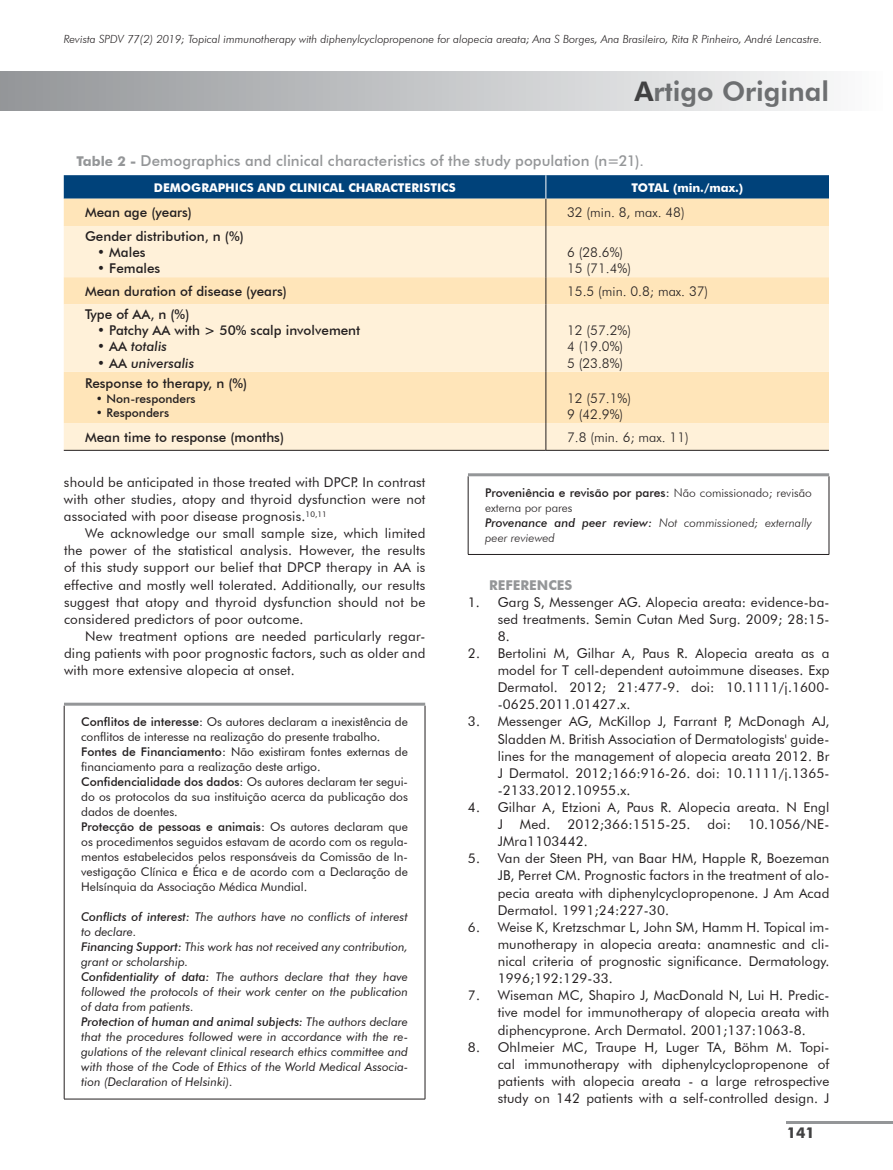
<style>
.page{position:relative;width:893px;height:1170px;background:#fff}
.page>*{position:absolute;margin:0;border:0;box-sizing:border-box;transform-origin:0 0}
.t1{font:800 27px "Futura BT";color:#6d6f71}
.t2{font:500 15px "Futura BT";letter-spacing:.005em;color:#949698}
.t3{font:700 15px "Futura BT";color:#414142}
.t4{font:13.5px/17.1px "Futura BT";letter-spacing:.01em;color:#231f20;text-align:justify}
.t5{font:500 13.5px "Futura BT";color:#231f20}
.t6{font:300 13.5px/16.2px "Futura BT";color:#231f20}
.t7{font:italic 500 13.5px "Futura BT";color:#231f20}
.t8{font:700 13.5px "Futura BT";color:#949698}
.t9{font:12px/15px "Futura BT";color:#231f20}
.t10{font:italic 12px/15px "Futura BT";color:#231f20}
.t11{font:300 12px/15px "Futura BT";color:#231f20}
.t12{font:700 12px "Futura BT";color:#fff}
.t13{font:500 12px "Futura BT";color:#231f20}
.t14{font:italic 300 11.25px "Futura BT";color:#231f20}
.s1{color:#414142}
.s2{font-weight:700;font-size:13.5px}
.s3{font-style:normal}
.s4{font-weight:500}
.s5{font-weight:500;font-style:italic}
.s6{font-style:italic}
</style>
<div class="page">
<hr style="left:787px;top:1120px;width:106px;height:3px;background:#949698">
<div style="left:0;top:72px;width:893px;height:38px;background:linear-gradient(to right,#939598,#fcfdfd)"></div>
<hr style="left:64px;top:705px;width:1px;height:393px;background:#231f20">
<hr style="left:425px;top:705px;width:1px;height:393px;background:#231f20">
<hr style="left:64px;top:1098px;width:361px;height:1px;background:#231f20">
<hr style="left:64px;top:702px;width:361px;height:3px;background:#949698">
<hr style="left:468px;top:476px;width:1px;height:78px;background:#231f20">
<hr style="left:829px;top:476px;width:1px;height:78px;background:#231f20">
<hr style="left:468px;top:554px;width:361px;height:1px;background:#231f20">
<hr style="left:468px;top:473px;width:361px;height:3px;background:#949698">
<svg style="left:64px;top:226px;width:765px;height:224px;background:#feeccd"></svg>
<hr style="left:64px;top:450px;width:482px;height:1px;background:#231f20">
<hr style="left:546px;top:450px;width:283px;height:1px;background:#231f20">
<hr style="left:546px;top:226px;width:1px;height:51px;background:#231f20">
<svg style="left:546px;top:277px;width:1px;height:27px"></svg>
<hr style="left:546px;top:304px;width:1px;height:68px;background:#231f20">
<hr style="left:546px;top:372px;width:1px;height:51px;background:#231f20">
<svg style="left:546px;top:423px;width:1px;height:27px"></svg>
<svg style="left:64px;top:175px;width:765px;height:51px;background:#8a9a9c"></svg>
<p class="t14" style="left:64px;top:32px;width:760px">Revista SPDV 77(2) 2019; Topical immunotherapy with diphenylcyclopropenone for alopecia areata; Ana S Borges, Ana Brasileiro, Rita R Pinheiro, André Lencastre.</p>
<h1 class="t1" style="left:634px;top:75px;width:196px"><span class="s1">A</span>rtigo Original</h1>
<p class="t2" style="left:77px;top:151px;width:569px"><span class="s2">Table 2 -</span> Demographics and clinical characteristics of the study population (n=21).</p>
<p class="t12" style="left:154px;top:180px;width:303px">DEMOGRAPHICS AND CLINICAL CHARACTERISTICS</p>
<p class="t12" style="left:632px;top:180px;width:113px">TOTAL (min./max.)</p>
<p class="t5" style="left:85px;top:204px;width:108px">Mean age (years)</p>
<p class="t6" style="left:567px;top:204px;width:119px">32 (min. 8, max. 48)</p>
<p class="t5" style="left:85px;top:227px;width:160px">Gender distribution, n (%)</p>
<p class="t5" style="left:97px;top:244px;width:50px">• Males</p>
<p class="t5" style="left:97px;top:260px;width:65px">• Females</p>
<p class="t6" style="left:567px;top:244px;width:65px">6 (28.6%)<br>15 (71.4%)</p>
<p class="t5" style="left:85px;top:283px;width:203px">Mean duration of disease (years)</p>
<p class="t6" style="left:567px;top:283px;width:143px">15.5 (min. 0.8; max. 37)</p>
<p class="t5" style="left:85px;top:306px;width:106px">Type of AA, n (%)</p>
<p class="t5" style="left:97px;top:322px;width:265px">• Patchy AA with &gt; 50% scalp involvement</p>
<p class="t7" style="left:97px;top:338px;width:71px"><span class="s3">• AA</span> totalis</p>
<p class="t7" style="left:97px;top:354px;width:98px"><span class="s3">• AA</span> universalis</p>
<p class="t6" style="left:567px;top:322px;width:65px">12 (57.2%)<br>4 (19.0%)<br>5 (23.8%)</p>
<p class="t5" style="left:85px;top:375px;width:164px">Response to therapy, n (%)</p>
<p class="t13" style="left:96px;top:391px;width:101px">• Non-responders</p>
<p class="t13" style="left:96px;top:405px;width:75px">• Responders</p>
<p class="t6" style="left:567px;top:389px;width:65px">12 (57.1%)<br>9 (42.9%)</p>
<p class="t5" style="left:85px;top:429px;width:201px">Mean time to response (months)</p>
<p class="t6" style="left:567px;top:429px;width:123px">7.8 (min. 6; max. 11)</p>
<p class="t4" style="left:64px;top:473px;width:363px">should be anticipated in those treated with DPCP. In contrast with other studies, atopy and thyroid dysfunction were not associated with poor disease prognosis.<sup>10,11</sup></p>
<p class="t4" style="left:64px;top:524px;width:363px;text-indent:21px">We acknowledge our small sample size, which limited the power of the statistical analysis. However, the results of this study support our belief that DPCP therapy in AA is effective and mostly well tolerated. Additionally, our results suggest that atopy and thyroid dysfunction should not be considered predictors of poor outcome.</p>
<p class="t4" style="left:64px;top:627px;width:363px;text-indent:21px">New treatment options are needed particularly regar&shy;ding patients with poor prognostic factors, such as older and with more extensive alopecia at onset.</p>
<p class="t9" style="left:81px;top:714px;width:328px"><span class="s4">Conflitos de interesse:</span> Os autores declaram a inexistência de conflitos de interesse na realização do presente trabalho.<br><span class="s4">Fontes de Financiamento:</span> Não existiram fontes externas de financiamento para a realização deste artigo.<br><span class="s4">Confidencialidade dos dados:</span> Os autores declaram ter segui&shy;do os protocolos da sua instituição acerca da publicação dos dados de doentes.<br><span class="s4">Protecção de pessoas e animais:</span> Os autores declaram que os procedimentos seguidos estavam de acordo com os regula&shy;mentos estabelecidos pelos responsáveis da Comissão de In&shy;vestigação Clínica e Ética e de acordo com a Declaração de Helsínquia da Associação Médica Mundial.</p>
<p class="t10" style="left:81px;top:909px;width:328px"><span class="s4">Conflicts of interest:</span> The authors have no conflicts of interest to declare.<br><span class="s4">Financing Support:</span> This work has not received any contribution, grant or scholarship.<br><span class="s4">Confidentiality of data:</span> The authors declare that they have followed the protocols of their work center on the publication of data from patients.<br><span class="s4">Protection of human and animal subjects:</span> The authors declare that the procedures followed were in accordance with the re&shy;gulations of the relevant clinical research ethics committee and with those of the Code of Ethics of the World Medical Associa&shy;tion (Declaration of Helsinki).</p>
<p class="t11" style="left:485px;top:485px;width:328px"><span class="s4">Proveniência e revisão por pares:</span> Não comissionado; revisão externa por pares<br><span class="s5">Provenance and peer review:</span> <span class="s6">Not commissioned; externally peer reviewed</span></p>
<p class="t8" style="left:489px;top:576px;width:85px">REFERENCES</p>
<p class="t4" style="left:498px;top:593px;width:333px;text-indent:-30px">1. Garg S, Messenger AG. Alopecia areata: evidence-ba&shy;sed treatments. Semin Cutan Med Surg. 2009; 28:15- 8.</p>
<p class="t4" style="left:498px;top:644px;width:333px;text-indent:-30px">2. Bertolini M, Gilhar A, Paus R. Alopecia areata as a model for T cell-dependent autoimmune diseases. Exp Dermatol. 2012; 21:477-9. doi: 10.1111/j.1600- -0625.2011.01427.x.</p>
<p class="t4" style="left:498px;top:713px;width:333px;text-indent:-30px">3. Messenger AG, McKillop J, Farrant P, McDonagh AJ, Sladden M. British Association of Dermatologists' guide&shy;lines for the management of alopecia areata 2012. Br J Dermatol. 2012;166:916-26. doi: 10.1111/j.1365- -2133.2012.10955.x.</p>
<p class="t4" style="left:498px;top:798px;width:333px;text-indent:-30px">4. Gilhar A, Etzioni A, Paus R. Alopecia areata. N Engl<br>J</p>
<p class="t4" style="left:520px;top:815px;width:32px">Med.</p>
<p class="t4" style="left:567px;top:815px;width:125px">2012;366:1515-25.</p>
<p class="t4" style="left:708px;top:815px;width:25px">doi:</p>
<p class="t4" style="left:748px;top:815px;width:83px">10.1056/NE-</p>
<p class="t4" style="left:498px;top:832px;width:92px">JMra1103442.</p>
<p class="t4" style="left:498px;top:849px;width:333px;text-indent:-30px">5. Van der Steen PH, van Baar HM, Happle R, Boezeman JB, Perret CM. Prognostic factors in the treatment of alo&shy;pecia areata with diphenylcyclopropenone. J Am Acad Dermatol. 1991;24:227-30.</p>
<p class="t4" style="left:498px;top:918px;width:333px;text-indent:-30px">6. Weise K, Kretzschmar L, John SM, Hamm H. Topical im&shy;munotherapy in alopecia areata: anamnestic and cli&shy;nical criteria of prognostic significance. Dermatology.<br>1996;192:129-33.</p>
<p class="t4" style="left:498px;top:986px;width:333px;text-indent:-30px">7. Wiseman MC, Shapiro J, MacDonald N, Lui H. Predic&shy;tive model for immunotherapy of alopecia areata with diphencyprone. Arch Dermatol. 2001;137:1063-8.</p>
<p class="t4" style="left:498px;top:1038px;width:333px;text-indent:-30px">8. Ohlmeier MC, Traupe H, Luger TA, Böhm M. Topi&shy;cal immunotherapy with diphenylcyclopropenone of patients with alopecia areata - a large retrospective study on 142 patients with a self-controlled design. J</p>
<p class="t3" style="left:787px;top:1123px;width:30px">141</p>
</div>
